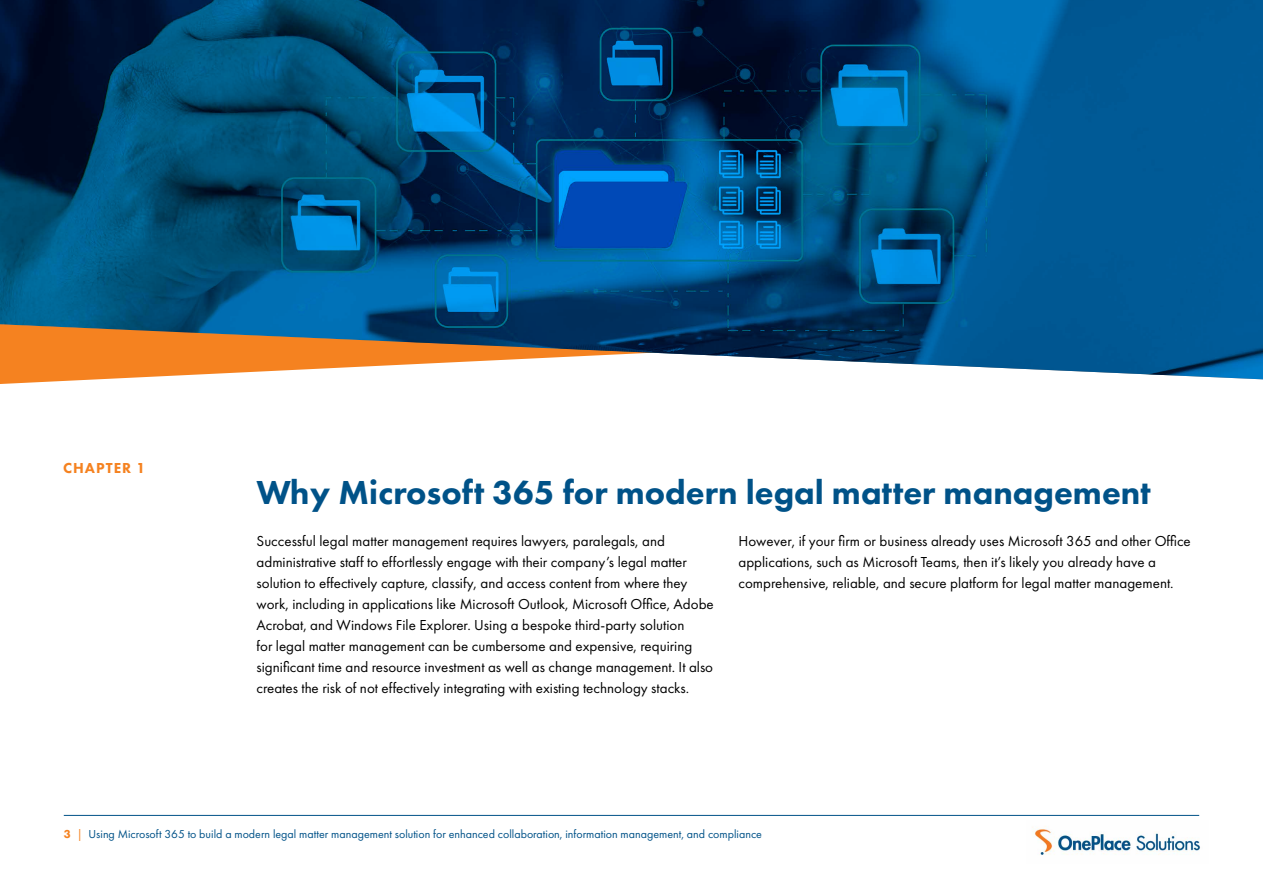
<style>
.page{position:relative;width:1263px;height:893px;background:#fff}
.page>*{position:absolute;margin:0;border:0;box-sizing:border-box;transform-origin:0 0}
.t1{font:800 34.5px "Futura PT";color:#005288}
.t2{font:15px/21px "Futura PT";color:#000}
.t3{font:800 15px "Futura PT";letter-spacing:.06em;color:#f58220}
.t4{font:12px "Futura PT";color:#005288}
.s1{font-weight:800;color:#f58220}
.s2{color:#f58220}
</style>
<div class="page">
<hr style="left:64px;top:815px;width:1135px;height:1px;background:#005288">
<img style="left:1032px;top:826px;width:168px;height:29px">
<img style="left:0;top:0;width:1263px;height:379px">
<p class="t3" style="left:63px;top:458px;width:84px">CHAPTER 1</p>
<h1 class="t1" style="left:257px;top:471px;width:896px">Why Microsoft 365 for modern legal matter management</h1>
<p class="t2" style="left:257px;top:531px;width:459px">Successful legal matter management requires lawyers, paralegals, and administrative staff to effortlessly engage with their company’s legal matter solution to effectively capture, classify, and access content from where they work, including in applications like Microsoft Outlook, Microsoft Office, Adobe Acrobat, and Windows File Explorer. Using a bespoke third-party solution<br>for legal matter management can be cumbersome and expensive, requiring significant time and resource investment as well as change management. It also creates the risk of not effectively integrating with existing technology stacks.</p>
<p class="t2" style="left:738px;top:531px;width:454px">However, if your firm or business already uses Microsoft 365 and other Office applications, such as Microsoft Teams, then it’s likely you already have a comprehensive, reliable, and secure platform for legal matter management.</p>
<p class="t4" style="left:64px;top:827px;width:700px"><span class="s1">3</span> <span class="s2">|</span> Using Microsoft 365 to build a modern legal matter management solution for enhanced collaboration, information management, and compliance</p>
</div>
